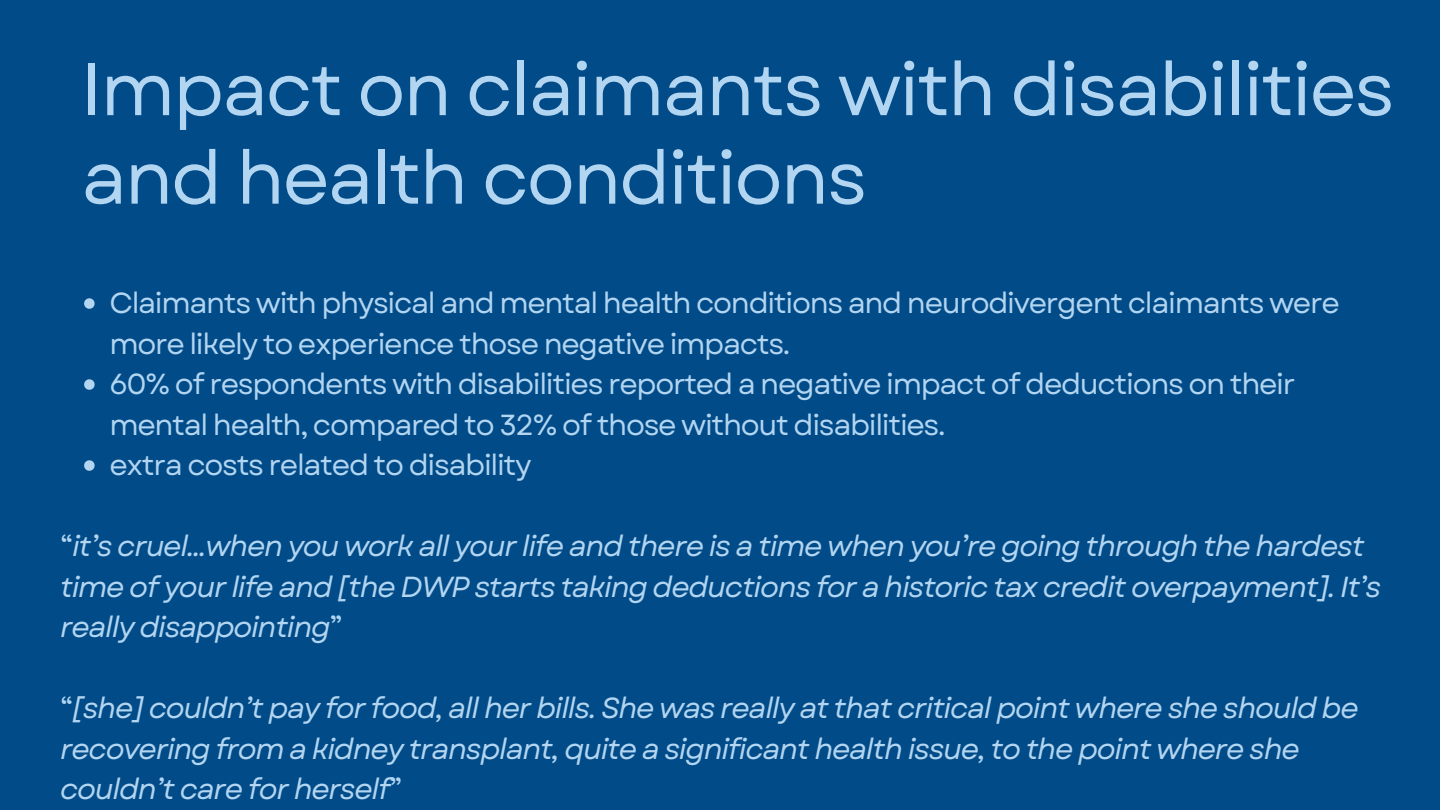
<style>
.page{position:relative;width:1440px;height:810px;background:#014b88}
.page>*{position:absolute;margin:0;border:0;box-sizing:border-box;transform-origin:0 0}
.t1{font:74px/88.5px "Garet";letter-spacing:-.03em;color:#b2d5f1}
.t2{font:italic 29px/40.5px "Garet";letter-spacing:-.045em;color:#b2d5f1}
.t3{font:29px/40.5px "Garet";letter-spacing:-.045em;color:#b2d5f1}
.s1{font-style:normal}
</style>
<div class="page">
<svg style="left:84px;top:298px;width:11px;height:11px"></svg>
<svg style="left:84px;top:379px;width:11px;height:11px"></svg>
<svg style="left:84px;top:460px;width:11px;height:11px"></svg>
<h1 class="t1" style="left:81px;top:45px;width:1315px">Impact on claimants with disabilities and health conditions</h1>
<p class="t3" style="left:109px;top:283px;width:1232px">Claimants with physical and mental health conditions and neurodivergent claimants were more likely to experience those negative impacts.</p>
<p class="t3" style="left:109px;top:364px;width:1188px">60% of respondents with disabilities reported a negative impact of deductions on their mental health, compared to 32% of those without disabilities.</p>
<p class="t3" style="left:109px;top:445px;width:424px">extra costs related to disability</p>
<p class="t2" style="left:60px;top:526px;width:1323px"><span class="s1">“</span>it’s cruel...when you work all your life and there is a time when you’re going through the hardest time of your life and [the DWP starts taking deductions for a historic tax credit overpayment]. It’s really disappointing<span class="s1">”</span></p>
<p class="t2" style="left:60px;top:688px;width:1300px"><span class="s1">“</span>[she] couldn’t pay for food, all her bills. She was really at that critical point where she should be recovering from a kidney transplant, quite a significant health issue, to the point where she couldn’t care for herself<span class="s1">”</span></p>
</div>
